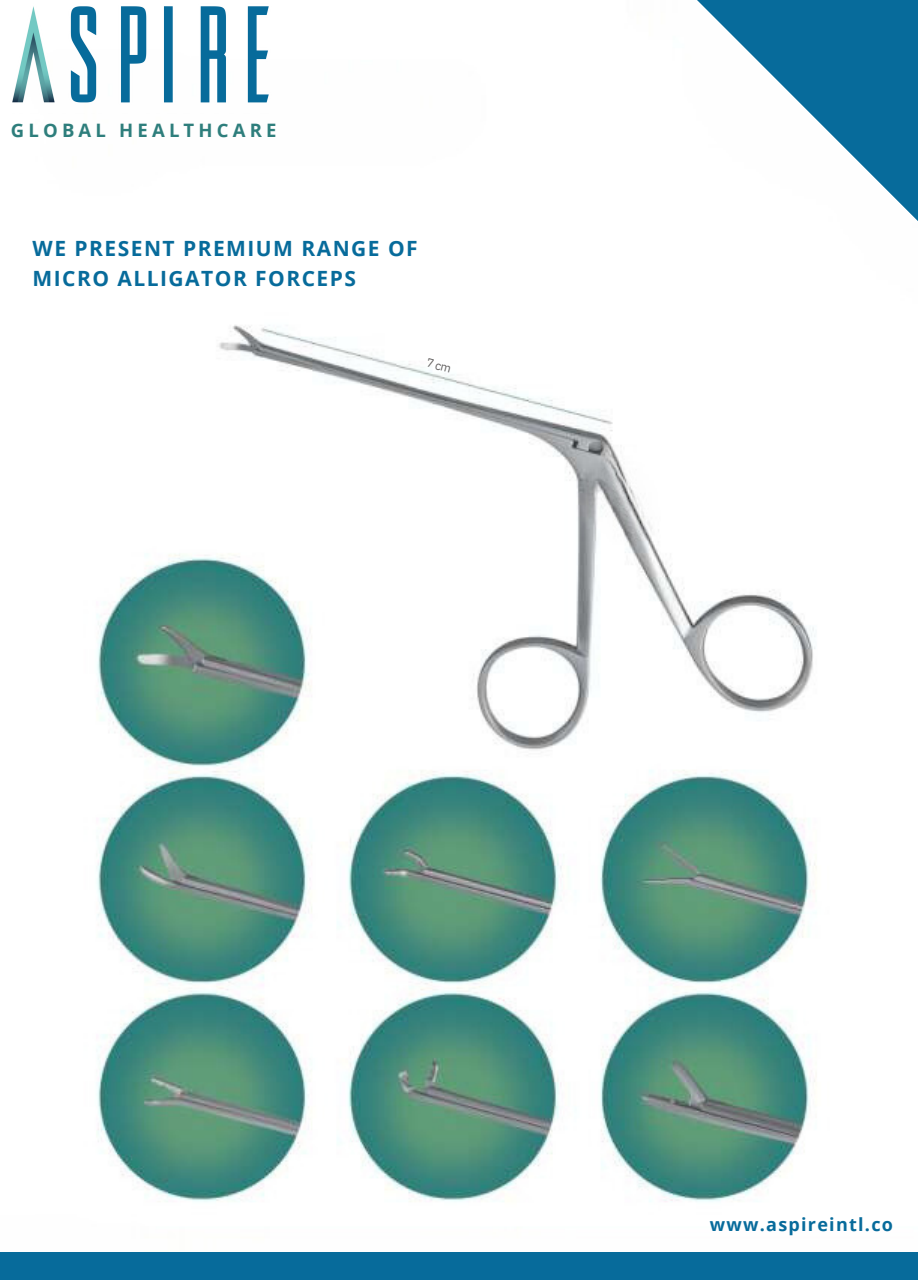
<style>
.page{position:relative;width:918px;height:1280px;background:#fff}
.page>*{position:absolute;margin:0;border:0;box-sizing:border-box;transform-origin:0 0}
.t1{font:700 21px "Open Sans";letter-spacing:.07em;color:#076b9b}
.t2{font:700 18.45px "Open Sans";letter-spacing:.225em;color:#2e7e7c}
.t3{font:700 18px "Open Sans";letter-spacing:.07em;color:#076b9b}
</style>
<div class="page">
<img style="left:97px;top:325px;width:720px;height:877px">
<svg style="left:697px;top:0;width:221px;height:221px"></svg>
<img style="left:12px;top:6px;width:257px;height:97px">
<div style="left:0;top:1252px;width:918px;height:27px;background:#076b9b"></div>
<svg style="left:426px;top:358px;width:25px;height:14px"></svg>
<p class="t2" style="left:11px;top:118px;width:267px">GLOBAL HEALTHCARE</p>
<p class="t1" style="left:33px;top:233px;width:387px">WE PRESENT PREMIUM RANGE OF</p>
<p class="t1" style="left:33px;top:264px;width:325px">MICRO ALLIGATOR FORCEPS</p>
<p class="t3" style="left:710px;top:1211px;width:185px">www.aspireintl.co</p>
</div>
